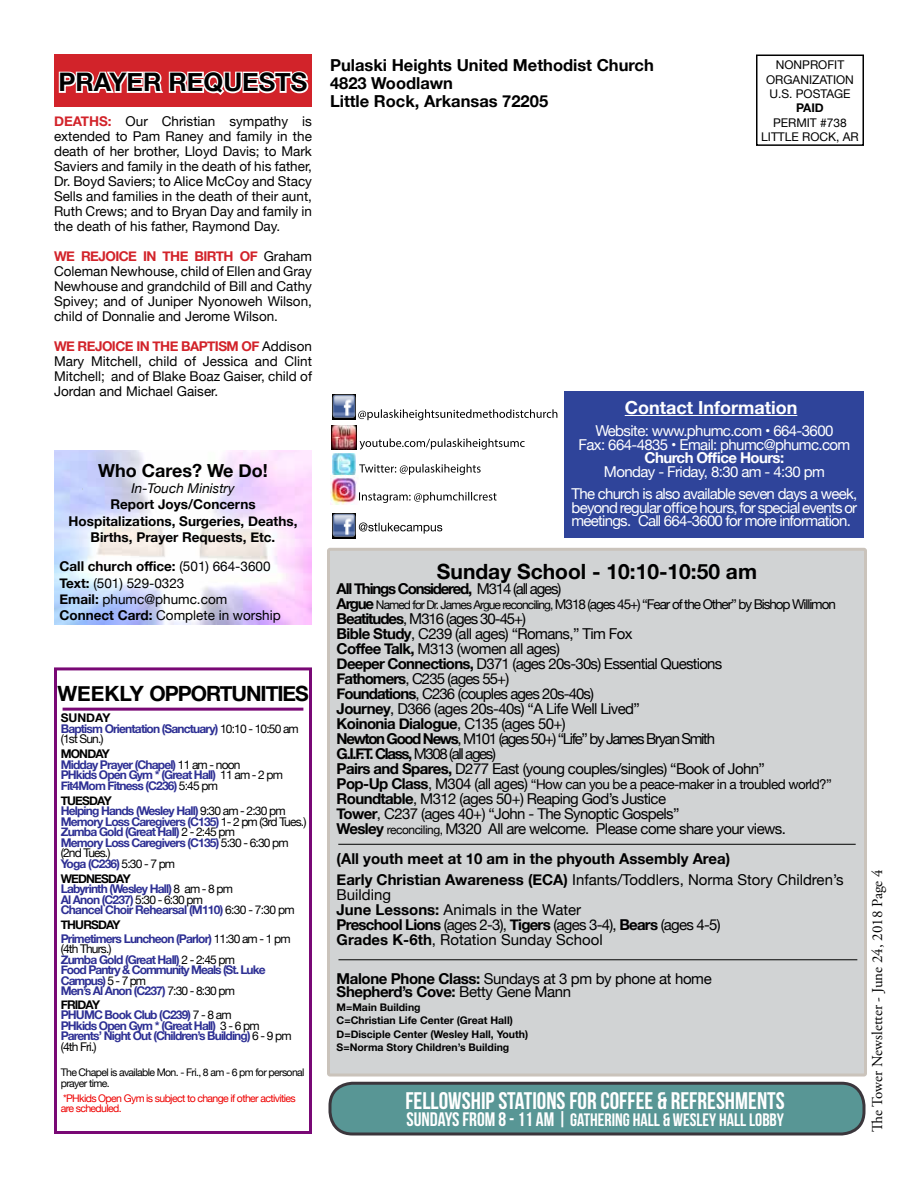
<style>
.page{position:relative;width:918px;height:1188px;background:#fff}
.page>*{position:absolute;margin:0;border:0;box-sizing:border-box;transform-origin:0 0}
.t1{font:700 25.5px "Helvetica Neue";color:#000}
.t2{font:700 24px "Bebas Neue";color:#fff}
.t3{font:700 21px "Helvetica Neue";color:#000}
.t4{font:700 21px "Helvetica Neue";letter-spacing:-.05em;color:#000}
.t5{font:18px "Bebas Neue";color:#fff}
.t6{font:700 18px "Helvetica Neue";color:#fff}
.t7{font:700 18px "Helvetica Neue";color:#000}
.t8{font:700 16.5px/18px "Helvetica Neue";color:#000}
.t9{font:15px/15px "Helvetica Neue";letter-spacing:-.04em;color:#000}
.t10{font:15px/13.5px "Helvetica Neue";letter-spacing:-.05em;color:#fff;text-align:center}
.t11{font:15px/15px "Helvetica Neue";color:#000}
.t12{font:700 15px/21px "Helvetica Neue";color:#000}
.t13{font:15px "Adobe Garamond Pro";color:#000}
.t14{font:700 15px "Helvetica Neue";letter-spacing:-.08em;color:#000}
.t15{font:700 15px "Helvetica Neue";letter-spacing:-.04em;color:#fff}
.t16{font:13.5px/15px "Helvetica Neue";color:#000;text-align:justify}
.t17{font:13.5px "Helvetica Neue";letter-spacing:-.08em;color:#000}
.t18{font:700 13.5px/16.2px "Helvetica Neue";color:#000;text-align:center}
.t19{font:13.5px "Helvetica Neue";letter-spacing:-.04em;color:#000}
.t20{font:italic 13.5px "Helvetica Neue";color:#000}
.t21{font:700 12px/10.5px "Helvetica Neue";letter-spacing:-.07em;color:#2e3094}
.t22{font:12px/14.4px "Helvetica Neue";color:#000;text-align:center}
.t23{font:700 12px "Helvetica Neue";color:#000}
.t24{font:700 10.5px/13.5px "Helvetica Neue";color:#000}
.t25{font:10.5px/10.5px "Helvetica Neue";letter-spacing:-.06em;color:#e00}
.t26{font:10.5px/10.5px "Helvetica Neue";letter-spacing:-.06em;color:#000}
.s1{font-weight:700;color:#d2232a}
.s2{font-weight:700}
.s3{color:#000}
.s4{font-weight:400;color:#000}
.s5{font-weight:400}
.s6{font-weight:700;font-size:15px}
.s7{font-size:12px}
.s8{font-size:15px}
.s9{font-size:19.5px}
</style>
<div class="page">
<div style="left:328px;top:549px;width:538px;height:526px;background:#d1d3d4;border-radius:2px"></div>
<div style="left:327px;top:548px;width:540px;height:529px;border:3px solid #cac3bb;border-radius:2px"></div>
<div style="left:756px;top:55px;width:108px;height:91px;border:2px solid #000"></div>
<div style="left:330px;top:1083px;width:534px;height:51px;background:#589695;border-radius:22px"></div>
<div style="left:328px;top:1082px;width:538px;height:54px;border:3px solid #3b363c;border-radius:22px"></div>
<div style="left:54px;top:55px;width:258px;height:52px;background:#d2232a"></div>
<svg style="left:58px;top:71px;width:251px;height:24px"></svg>
<img style="left:54px;top:450px;width:258px;height:174px">
<div style="left:565px;top:392px;width:299px;height:146px;background:#2f449a"></div>
<hr style="left:625px;top:415px;width:172px;height:1px;background:#fff">
<hr style="left:338px;top:844px;width:518px;height:1px;background:#000">
<hr style="left:338px;top:959px;width:519px;height:1px;background:#000">
<div style="left:54px;top:667px;width:258px;height:467px;border:3px solid #790875"></div>
<hr style="left:63px;top:708px;width:240px;height:3px;background:#790875">
<img style="left:332px;top:426px;width:24px;height:23px">
<svg style="left:360px;top:438px;width:165px;height:12px"></svg>
<svg style="left:358px;top:409px;width:199px;height:11px"></svg>
<svg style="left:359px;top:464px;width:122px;height:11px"></svg>
<img style="left:332px;top:395px;width:24px;height:25px">
<img style="left:332px;top:514px;width:24px;height:25px">
<img style="left:333px;top:453px;width:22px;height:23px">
<img style="left:330px;top:476px;width:27px;height:29px">
<svg style="left:359px;top:492px;width:138px;height:11px"></svg>
<svg style="left:359px;top:523px;width:83px;height:11px"></svg>
<h1 class="t1" style="left:59px;top:62px;width:250px">PRAYER REQUESTS</h1>
<p class="t16" style="left:54px;top:115px;width:260px"><span class="s1">DEATHS:</span> Our Christian sympathy is extended to Pam Raney and family in the death of her brother, Lloyd Davis; to Mark Saviers and family in the death of his father, Dr. Boyd Saviers; to Alice McCoy and Stacy Sells and families in the death of their aunt, Ruth Crews; and to Bryan Day and family in the death of his father, Raymond Day.</p>
<p class="t16" style="left:54px;top:250px;width:260px"><span class="s1">WE REJOICE IN THE BIRTH OF</span> Graham Coleman Newhouse, child of Ellen and Gray Newhouse and grandchild of Bill and Cathy Spivey; and of Juniper Nyonoweh Wilson, child of Donnalie and Jerome Wilson.</p>
<p class="t16" style="left:54px;top:340px;width:260px"><span class="s1">WE REJOICE IN THE BAPTISM OF</span> Addison Mary Mitchell, child of Jessica and Clint Mitchell; and of Blake Boaz Gaiser, child of Jordan and Michael Gaiser.</p>
<h3 class="t7" style="left:98px;top:456px;width:171px">Who Cares? We Do!</h3>
<p class="t20" style="left:131px;top:479px;width:105px">In-Touch Ministry</p>
<p class="t18" style="left:69px;top:497px;width:230px">Report Joys/Concerns<br>Hospitalizations, Surgeries, Deaths,<br>Births, Prayer Requests, Etc.</p>
<p class="t16" style="left:59px;top:559px;width:223px;line-height:16.2px;text-align:left"><span class="s2">Call church office:</span> (501) 664-3600<br><span class="s2">Text:</span> (501) 529-0323<br><span class="s2">Email:</span> phumc@phumc.com<br><span class="s2">Connect Card:</span> Complete in worship</p>
<h3 class="t4" style="left:57px;top:677px;width:253px">WEEKLY OPPORTUNITIES</h3>
<p class="t21" style="left:61px;top:713px;width:240px"><span class="s3">SUNDAY<br></span>Baptism Orientation (Sanctuary) <span class="s4">10:10 - 10:50 am (1st Sun.)</span></p>
<p class="t21" style="left:61px;top:749px;width:224px"><span class="s3">MONDAY<br></span>Midday Prayer (Chapel) <span class="s4">11 am - noon<br></span>PHkids Open Gym * (Great Hall) <span class="s4">11 am - 2 pm<br></span>Fit4Mom Fitness (C236) <span class="s4">5:45 pm</span></p>
<p class="t21" style="left:61px;top:796px;width:247px"><span class="s3">TUESDAY<br></span>Helping Hands (Wesley Hall) <span class="s4">9:30 am - 2:30 pm<br></span>Memory Loss Caregivers (C135) <span class="s4">1- 2 pm (3rd Tues.)<br></span>Zumba Gold (Great Hall) <span class="s4">2 - 2:45 pm<br></span>Memory Loss Caregivers (C135) <span class="s4">5:30 - 6:30 pm (2nd Tues.)<br></span>Yoga (C236) <span class="s4">5:30 - 7 pm</span></p>
<p class="t21" style="left:61px;top:874px;width:235px"><span class="s3">WEDNESDAY<br></span>Labyrinth (Wesley Hall) <span class="s4">8 am - 8 pm<br></span>Al Anon (C237) <span class="s4">5:30 - 6:30 pm<br></span>Chancel Choir Rehearsal (M110) <span class="s4">6:30 - 7:30 pm</span></p>
<p class="t21" style="left:61px;top:919px;width:231px;line-height:13.5px"><span class="s3">THURSDAY<br></span>Primetimers Luncheon (Parlor) <span class="s4">11:30 am - 1 pm</span></p>
<p class="t21" style="left:61px;top:944px;width:206px"><span class="s4">(4th Thurs.)<br></span>Zumba Gold (Great Hall) <span class="s4">2 - 2:45 pm<br></span>Food Pantry &amp; Community Meals (St. Luke<br>Campus) <span class="s4">5 - 7 pm<br></span>Men’s Al Anon (C237) <span class="s4">7:30 - 8:30 pm</span></p>
<p class="t21" style="left:61px;top:1000px;width:233px"><span class="s3">FRIDAY<br></span>PHUMC Book Club (C239) <span class="s4">7 - 8 am<br></span>PHkids Open Gym * (Great Hall) <span class="s4">3 - 6 pm<br></span>Parents’ Night Out (Children’s Building) <span class="s4">6 - 9 pm (4th Fri.)</span></p>
<p class="t26" style="left:61px;top:1068px;width:245px">The Chapel is available Mon. - Fri., 8 am - 6 pm for personal prayer time.</p>
<p class="t25" style="left:61px;top:1093px;width:237px">*PHkids Open Gym is subject to change if other activities are scheduled.</p>
<h3 class="t8" style="left:330px;top:56px;width:325px">Pulaski Heights United Methodist Church<br>4823 Woodlawn<br>Little Rock, Arkansas 72205</h3>
<p class="t22" style="left:766px;top:59px;width:89px">NONPROFIT<br>ORGANIZATION<br>U.S. POSTAGE</p>
<p class="t23" style="left:796px;top:99px;width:29px">PAID</p>
<p class="t22" style="left:761px;top:116px;width:99px">PERMIT #738<br>LITTLE ROCK, AR</p>
<h3 class="t6" style="left:625px;top:393px;width:174px">Contact Information</h3>
<p class="t10" style="left:578px;top:425px;width:273px">Website: www.phumc.com • 664-3600<br>Fax: 664-4835 • Email: phumc@phumc.com</p>
<p class="t15" style="left:645px;top:446px;width:141px">Church Office Hours:</p>
<p class="t10" style="left:572px;top:461px;width:287px;line-height:22.5px">Monday - Friday, 8:30 am - 4:30 pm<br>The church is also available seven days a week,</p>
<p class="t10" style="left:572px;top:501px;width:287px;text-align:left">beyond regular office hours, for special events or meetings. Call 664-3600 for more information.</p>
<h3 class="t3" style="left:437px;top:555px;width:322px">Sunday School - 10:10-10:50 am</h3>
<p class="t14" style="left:337px;top:577px;width:226px">All Things Considered, <span class="s5">M314 (all ages)</span></p>
<p class="t17" style="left:337px;top:594px;width:501px"><span class="s6">Argue</span> <span class="s7">Named for Dr. James Argue reconciling,</span> M318 (ages 45+) “Fear of the Other” by Bishop Willimon</p>
<p class="t9" style="left:337px;top:612px;width:430px"><span class="s2">Beatitudes</span>, M316 (ages 30-45+)<br><span class="s2">Bible Study</span>, C239 (all ages) “Romans,” Tim Fox<br><span class="s2">Coffee Talk,</span> M313 (women all ages)<br><span class="s2">Deeper Connections,</span> D371 (ages 20s-30s) Essential Questions <span class="s2">Fathomers</span>, C235 (ages 55+)<br><span class="s2">Foundations</span>, C236 (couples ages 20s-40s)<br><span class="s2">Journey</span>, D366 (ages 20s-40s) “A Life Well Lived”<br><span class="s2">Koinonia Dialogue</span>, C135 (ages 50+)<br><span class="s2">Newton Good News</span>, M101 (ages 50+) “Life” by James Bryan Smith<br><span class="s2">G.I.F.T. Class,</span> M308 (all ages)<br><span class="s2">Pairs and Spares,</span> D277 East (young couples/singles) “Book of John”</p>
<p class="t19" style="left:337px;top:774px;width:497px"><span class="s6">Pop-Up Class</span><span class="s8">, M304 (all ages)</span> “How can you be a peace-maker in a troubled world?”</p>
<p class="t9" style="left:337px;top:792px;width:451px"><span class="s2">Roundtable</span>, M312 (ages 50+) Reaping God’s Justice<br><span class="s2">Tower</span>, C237 (ages 40+) “John - The Synoptic Gospels”<br><span class="s2">Wesley</span> <span class="s7">reconciling,</span> M320 All are welcome. Please come share your views.</p>
<p class="t12" style="left:337px;top:848px;width:508px">(All youth meet at 10 am in the phyouth Assembly Area)<br>Early Christian Awareness (ECA) <span class="s5">Infants/Toddlers, Norma Story Children’s</span></p>
<p class="t11" style="left:337px;top:888px;width:386px">Building<br><span class="s2">June Lessons:</span> Animals in the Water<br><span class="s2">Preschool Lions</span> (ages 2-3), <span class="s2">Tigers</span> (ages 3-4), <span class="s2">Bears</span> (ages 4-5)<br><span class="s2">Grades K-6th</span>, Rotation Sunday School</p>
<p class="t9" style="left:337px;top:973px;width:377px;line-height:13.5px"><span class="s2">Malone Phone Class:</span> Sundays at 3 pm by phone at home<br><span class="s2">Shepherd’s Cove:</span> Betty Gene Mann</p>
<p class="t24" style="left:337px;top:1001px;width:193px">M=Main Building<br>C=Christian Life Center (Great Hall)<br>D=Disciple Center (Wesley Hall, Youth)<br>S=Norma Story Children’s Building</p>
<h2 class="t2" style="left:405px;top:1088px;width:381px">FELLOWSHIP STATIONS FOR COFFEE &amp; REFRESHMENTS</h2>
<h3 class="t5" style="left:406px;top:1110px;width:379px"><span class="s9">SUNDAYS FROM 8 - 11 AM |</span> GATHERING HALL &amp; WESLEY HALL LOBBY</h3>
<p class="t13" style="left:868px;top:1132px;width:264px;rotate:-90deg">The Tower Newsletter - June 24, 2018 Page 4</p>
</div>
